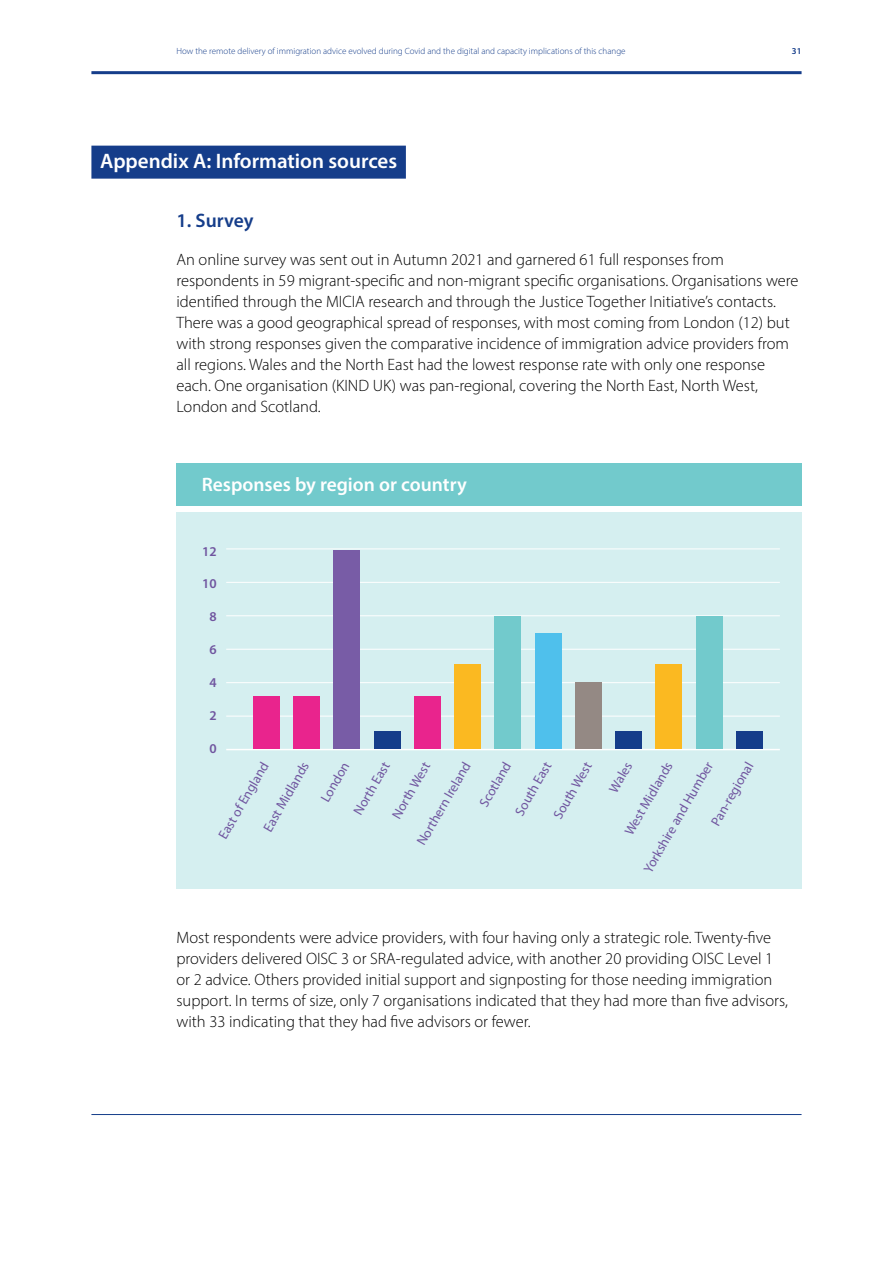
<style>
.page{position:relative;width:893px;height:1263px;background:#fff}
.page>*{position:absolute;margin:0;border:0;box-sizing:border-box;transform-origin:0 0}
.t1{font:600 21px "Myriad Pro";color:#fff}
.t2{font:600 19.5px "Myriad Pro";color:#fff}
.t3{font:600 19.5px "Myriad Pro";color:#153d8a}
.t4{font:300 16.5px/21px "Myriad Pro";color:#000}
.t5{font:13.5px "Myriad Pro";color:#70559f}
.t6{font:600 13.5px "Myriad Pro";color:#70559f}
.t7{font:300 9px "Myriad Pro";color:#153d8a}
.t8{font:600 9px "Myriad Pro";color:#153d8a}
</style>
<div class="page">
<div style="left:176px;top:464px;width:625px;height:42px;background:#72cacc"></div>
<div style="left:176px;top:512px;width:625px;height:377px;background:#d5eff0"></div>
<div style="left:91px;top:146px;width:315px;height:33px;background:#153d8a"></div>
<hr style="left:226px;top:548px;width:554px;height:1px;background:#fff">
<hr style="left:226px;top:582px;width:554px;height:1px;background:#fff">
<hr style="left:226px;top:615px;width:554px;height:1px;background:#fff">
<hr style="left:226px;top:649px;width:554px;height:1px;background:#fff">
<hr style="left:226px;top:682px;width:554px;height:1px;background:#fff">
<hr style="left:226px;top:716px;width:554px;height:1px;background:#fff">
<hr style="left:226px;top:749px;width:554px;height:1px;background:#fff">
<div style="left:253px;top:696px;width:27px;height:53px;background:#e9248d"></div>
<div style="left:293px;top:696px;width:27px;height:53px;background:#e9248d"></div>
<div style="left:334px;top:551px;width:26px;height:198px;background:#785ca6"></div>
<div style="left:374px;top:732px;width:27px;height:17px;background:#153d8a"></div>
<div style="left:414px;top:696px;width:27px;height:53px;background:#e9248d"></div>
<div style="left:454px;top:665px;width:27px;height:84px;background:#fbb921"></div>
<div style="left:495px;top:617px;width:26px;height:132px;background:#72cacc"></div>
<div style="left:535px;top:633px;width:27px;height:116px;background:#4fc0ec"></div>
<div style="left:575px;top:682px;width:27px;height:67px;background:#948984"></div>
<div style="left:615px;top:732px;width:27px;height:17px;background:#153d8a"></div>
<div style="left:656px;top:665px;width:26px;height:84px;background:#fbb921"></div>
<div style="left:696px;top:617px;width:27px;height:132px;background:#72cacc"></div>
<div style="left:736px;top:732px;width:27px;height:17px;background:#153d8a"></div>
<hr style="left:91px;top:1114px;width:710px;height:1px;background:#153d8a">
<hr style="left:91px;top:71px;width:710px;height:3px;background:#153d8a">
<p class="t7" style="left:176px;top:45px;width:451px">How the remote delivery of immigration advice evolved during Covid and the digital and capacity implications of this change</p>
<p class="t8" style="left:792px;top:45px;width:11px">31</p>
<p class="t1" style="left:100px;top:148px;width:299px">Appendix A: Information sources</p>
<p class="t3" style="left:176px;top:208px;width:79px">1. Survey</p>
<p class="t4" style="left:176px;top:249px;width:624px">An online survey was sent out in Autumn 2021 and garnered 61 full responses from respondents in 59 migrant-specific and non-migrant specific organisations. Organisations were identified through the MICIA research and through the Justice Together Initiative’s contacts.<br>There was a good geographical spread of responses, with most coming from London (12) but with strong responses given the comparative incidence of immigration advice providers from all regions. Wales and the North East had the lowest response rate with only one response each. One organisation (KIND UK) was pan-regional, covering the North East, North West, London and Scotland.</p>
<p class="t2" style="left:202px;top:472px;width:267px">Responses by region or country</p>
<p class="t6" style="left:202px;top:543px;width:16px">12</p>
<p class="t6" style="left:202px;top:575px;width:16px">10</p>
<p class="t6" style="left:209px;top:608px;width:9px">8</p>
<p class="t6" style="left:209px;top:641px;width:9px">6</p>
<p class="t6" style="left:209px;top:674px;width:9px">4</p>
<p class="t6" style="left:209px;top:707px;width:9px">2</p>
<p class="t6" style="left:209px;top:740px;width:9px">0</p>
<p class="t5" style="left:413px;top:840px;width:95px;rotate:-60deg">Northern Ireland</p>
<p class="t5" style="left:476px;top:801px;width:51px;rotate:-60deg">Scotland</p>
<p class="t5" style="left:511px;top:810px;width:61px;rotate:-60deg">South East</p>
<p class="t5" style="left:550px;top:814px;width:65px;rotate:-60deg">South West</p>
<p class="t5" style="left:605px;top:787px;width:34px;rotate:-60deg">Wales</p>
<p class="t5" style="left:707px;top:820px;width:73px;rotate:-60deg">Pan-regional</p>
<p class="t5" style="left:215px;top:834px;width:88px;rotate:-60deg">East of England</p>
<p class="t5" style="left:260px;top:826px;width:79px;rotate:-60deg">East Midlands</p>
<p class="t5" style="left:317px;top:796px;width:45px;rotate:-60deg">London</p>
<p class="t5" style="left:350px;top:810px;width:60px;rotate:-60deg">North East</p>
<p class="t5" style="left:388px;top:813px;width:64px;rotate:-60deg">North West</p>
<p class="t5" style="left:640px;top:867px;width:127px;rotate:-60deg">Yorkshire and Humber</p>
<p class="t5" style="left:621px;top:830px;width:84px;rotate:-60deg">West Midlands</p>
<p class="t4" style="left:176px;top:926px;width:613px">Most respondents were advice providers, with four having only a strategic role. Twenty-five providers delivered OISC 3 or SRA-regulated advice, with another 20 providing OISC Level 1 or 2 advice. Others provided initial support and signposting for those needing immigration support. In terms of size, only 7 organisations indicated that they had more than five advisors, with 33 indicating that they had five advisors or fewer.</p>
</div>
